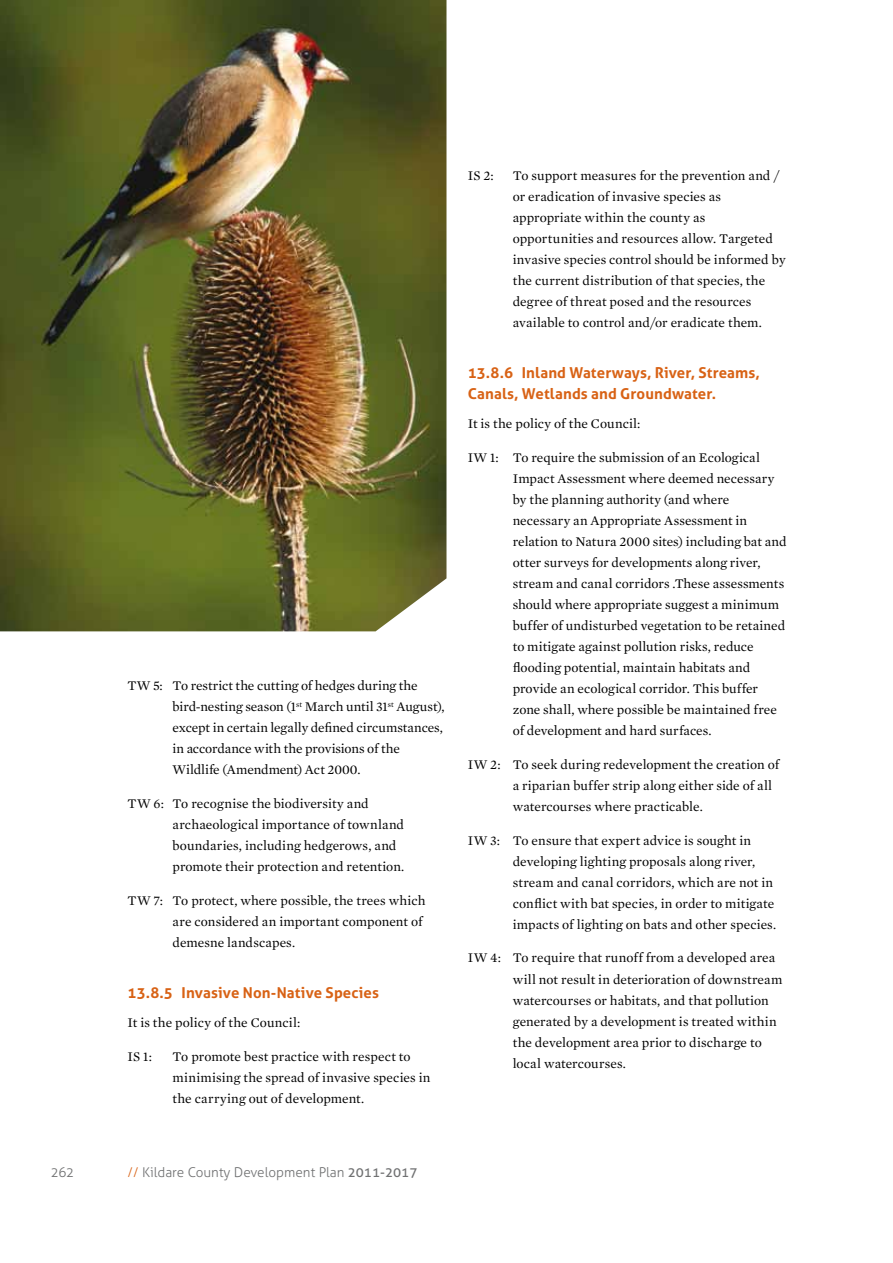
<style>
.page{position:relative;width:893px;height:1263px;background:#fff}
.page>*{position:absolute;margin:0;border:0;box-sizing:border-box;transform-origin:0 0}
.t1{font:700 15px/21px "Aller";letter-spacing:.01em;color:#d86215}
.t2{font:13.5px/21px "Mercury Text G1 Roman";letter-spacing:.005em;color:#000}
.t3{font:300 13.5px "Aller";color:#707172}
.s1{color:#d86215}
.s2{font-weight:400}
</style>
<div class="page">
<img style="left:0;top:0;width:446px;height:631px">
<p class="t2" style="left:173px;top:675px;width:273px;text-indent:-45px">TW 5: To restrict the cutting of hedges during the bird-nesting season (1<sup>st</sup> March until 31<sup>st</sup> August), except in certain legally defined circumstances, in accordance with the provisions of the Wildlife (Amendment) Act 2000.</p>
<p class="t2" style="left:173px;top:793px;width:233px;text-indent:-45px">TW 6: To recognise the biodiversity and archaeological importance of townland boundaries, including hedgerows, and promote their protection and retention.</p>
<p class="t2" style="left:173px;top:890px;width:254px;text-indent:-45px">TW 7: To protect, where possible, the trees which are considered an important component of demesne landscapes.</p>
<p class="t1" style="left:128px;top:982px;width:253px">13.8.5 Invasive Non-Native Species</p>
<p class="t2" style="left:128px;top:1012px;width:174px">It is the policy of the Council:</p>
<p class="t2" style="left:128px;top:1046px;width:26px">IS 1:</p>
<p class="t2" style="left:173px;top:1046px;width:259px">To promote best practice with respect to minimising the spread of invasive species in the carrying out of development.</p>
<p class="t2" style="left:468px;top:165px;width:28px">IS 2:</p>
<p class="t2" style="left:513px;top:165px;width:274px">To support measures for the prevention and / or eradication of invasive species as appropriate within the county as opportunities and resources allow. Targeted invasive species control should be informed by the current distribution of that species, the degree of threat posed and the resources available to control and/or eradicate them.</p>
<p class="t1" style="left:468px;top:362px;width:294px">13.8.6 Inland Waterways, River, Streams,<br>Canals, Wetlands and Groundwater.</p>
<p class="t2" style="left:468px;top:413px;width:174px">It is the policy of the Council:</p>
<p class="t2" style="left:513px;top:447px;width:275px;text-indent:-45px">IW 1: To require the submission of an Ecological Impact Assessment where deemed necessary by the planning authority (and where necessary an Appropriate Assessment in relation to Natura 2000 sites) including bat and otter surveys for developments along river, stream and canal corridors .These assessments should where appropriate suggest a minimum buffer of undisturbed vegetation to be retained to mitigate against pollution risks, reduce flooding potential, maintain habitats and provide an ecological corridor. This buffer zone shall, where possible be maintained free of development and hard surfaces.</p>
<p class="t2" style="left:513px;top:754px;width:268px;text-indent:-45px">IW 2: To seek during redevelopment the creation of a riparian buffer strip along either side of all watercourses where practicable.</p>
<p class="t2" style="left:513px;top:830px;width:265px;text-indent:-45px">IW 3: To ensure that expert advice is sought in developing lighting proposals along river, stream and canal corridors, which are not in conflict with bat species, in order to mitigate impacts of lighting on bats and other species.</p>
<p class="t2" style="left:513px;top:947px;width:271px;text-indent:-45px">IW 4: To require that runoff from a developed area will not result in deterioration of downstream watercourses or habitats, and that pollution generated by a development is treated within the development area prior to discharge to local watercourses.</p>
<p class="t3" style="left:51px;top:1164px;width:25px">262</p>
<p class="t3" style="left:128px;top:1164px;width:291px"><span class="s1">//</span> Kildare County Development Plan <span class="s2">2011-2017</span></p>
</div>
